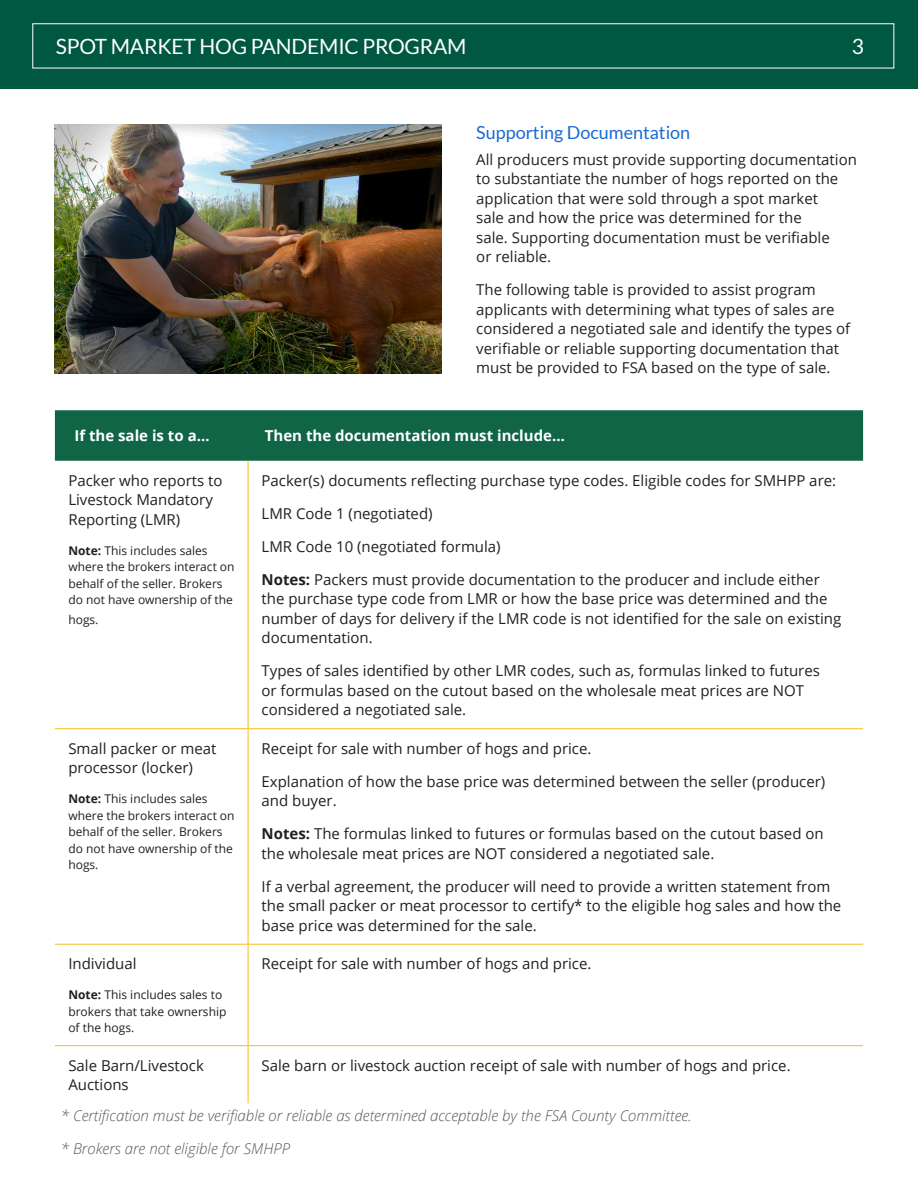
<style>
.page{position:relative;width:918px;height:1188px;background:#fff}
.page>*{position:absolute;margin:0;border:0;box-sizing:border-box;transform-origin:0 0}
.t1{font:21px "Lato";letter-spacing:-.01em;color:#fff}
.Subheader_1{font:18px "Lato";color:#1a6ad3}
.Body_Style{font:15px/19.5px "Open Sans";color:#231f20}
.Body_Style-2{font:italic 300 15px "Open Sans";color:#57585a}
.Body_Style-3{font:700 15px "Open Sans";color:#fff}
.Body_Style-4{font:12px/16.5px "Open Sans";color:#231f20}
.s1{font-weight:700}
</style>
<div class="page">
<div style="left:0;top:0;width:918px;height:89px;background:#005840"></div>
<img style="left:54px;top:124px;width:388px;height:250px">
<div style="left:55px;top:410px;width:808px;height:51px;background:#0f6546"></div>
<hr style="left:248px;top:461px;width:1px;height:267px;background:#f6be16">
<hr style="left:55px;top:728px;width:193px;height:1px;background:#f6be16">
<hr style="left:248px;top:728px;width:615px;height:1px;background:#f6be16">
<hr style="left:248px;top:729px;width:1px;height:215px;background:#f6be16">
<hr style="left:55px;top:944px;width:193px;height:1px;background:#f6be16">
<hr style="left:248px;top:944px;width:615px;height:1px;background:#f6be16">
<hr style="left:248px;top:945px;width:1px;height:100px;background:#f6be16">
<hr style="left:55px;top:1045px;width:193px;height:1px;background:#f6be16">
<hr style="left:248px;top:1045px;width:615px;height:1px;background:#f6be16">
<hr style="left:248px;top:1046px;width:1px;height:57px;background:#f6be16">
<h1 class="t1" style="left:56px;top:35px;width:412px">SPOT MARKET HOG PANDEMIC PROGRAM</h1>
<h1 class="t1" style="left:852px;top:35px;width:14px">3</h1>
<h2 class="Subheader_1" style="left:476px;top:122px;width:216px">Supporting Documentation</h2>
<p class="Body_Style" style="left:476px;top:149px;width:382px">All producers must provide supporting documentation to substantiate the number of hogs reported on the application that were sold through a spot market<br>sale and how the price was determined for the<br>sale. Supporting documentation must be verifiable<br>or reliable.</p>
<p class="Body_Style" style="left:476px;top:280px;width:375px">The following table is provided to assist program applicants with determining what types of sales are considered a negotiated sale and identify the types of verifiable or reliable supporting documentation that must be provided to FSA based on the type of sale.</p>
<p class="Body_Style-3" style="left:74px;top:425px;width:137px">If the sale is to a…</p>
<p class="Body_Style-3" style="left:265px;top:425px;width:301px">Then the documentation must include…</p>
<p class="Body_Style" style="left:68px;top:470px;width:156px">Packer who reports to<br>Livestock Mandatory<br>Reporting (LMR)</p>
<p class="Body_Style-4" style="left:68px;top:542px;width:168px"><span class="s1">Note:</span> This includes sales where the brokers interact on behalf of the seller. Brokers do not have ownership of the</p>
<p class="Body_Style-4" style="left:68px;top:611px;width:32px">hogs.</p>
<p class="Body_Style" style="left:262px;top:470px;width:576px">Packer(s) documents reflecting purchase type codes. Eligible codes for SMHPP are:</p>
<p class="Body_Style" style="left:262px;top:503px;width:173px">LMR Code 1 (negotiated)</p>
<p class="Body_Style" style="left:262px;top:536px;width:241px">LMR Code 10 (negotiated formula)</p>
<p class="Body_Style" style="left:262px;top:569px;width:581px"><span class="s1">Notes:</span> Packers must provide documentation to the producer and include either the purchase type code from LMR or how the base price was determined and the number of days for delivery if the LMR code is not identified for the sale on existing documentation.</p>
<p class="Body_Style" style="left:262px;top:661px;width:560px">Types of sales identified by other LMR codes, such as, formulas linked to futures or formulas based on the cutout based on the wholesale meat prices are NOT considered a negotiated sale.</p>
<p class="Body_Style" style="left:68px;top:738px;width:150px">Small packer or meat processor (locker)</p>
<p class="Body_Style-4" style="left:68px;top:790px;width:168px"><span class="s1">Note:</span> This includes sales where the brokers interact on behalf of the seller. Brokers do not have ownership of the hogs.</p>
<p class="Body_Style" style="left:68px;top:954px;width:70px">Individual</p>
<p class="Body_Style-4" style="left:68px;top:986px;width:160px"><span class="s1">Note:</span> This includes sales to brokers that take ownership of the hogs.</p>
<p class="Body_Style" style="left:262px;top:738px;width:331px">Receipt for sale with number of hogs and price.</p>
<p class="Body_Style" style="left:262px;top:771px;width:565px">Explanation of how the base price was determined between the seller (producer) and buyer.</p>
<p class="Body_Style" style="left:262px;top:824px;width:564px"><span class="s1">Notes:</span> The formulas linked to futures or formulas based on the cutout based on the wholesale meat prices are NOT considered a negotiated sale.</p>
<p class="Body_Style" style="left:262px;top:876px;width:581px">If a verbal agreement, the producer will need to provide a written statement from the small packer or meat processor to certify* to the eligible hog sales and how the base price was determined for the sale.</p>
<p class="Body_Style" style="left:262px;top:954px;width:331px">Receipt for sale with number of hogs and price.</p>
<p class="Body_Style" style="left:68px;top:1055px;width:137px">Sale Barn/Livestock<br>Auctions</p>
<p class="Body_Style" style="left:262px;top:1055px;width:531px">Sale barn or livestock auction receipt of sale with number of hogs and price.</p>
<p class="Body_Style-2" style="left:61px;top:1105px;width:632px">* Certification must be verifiable or reliable as determined acceptable by the FSA County Committee.</p>
<p class="Body_Style-2" style="left:61px;top:1138px;width:231px">* Brokers are not eligible for SMHPP</p>
</div>
